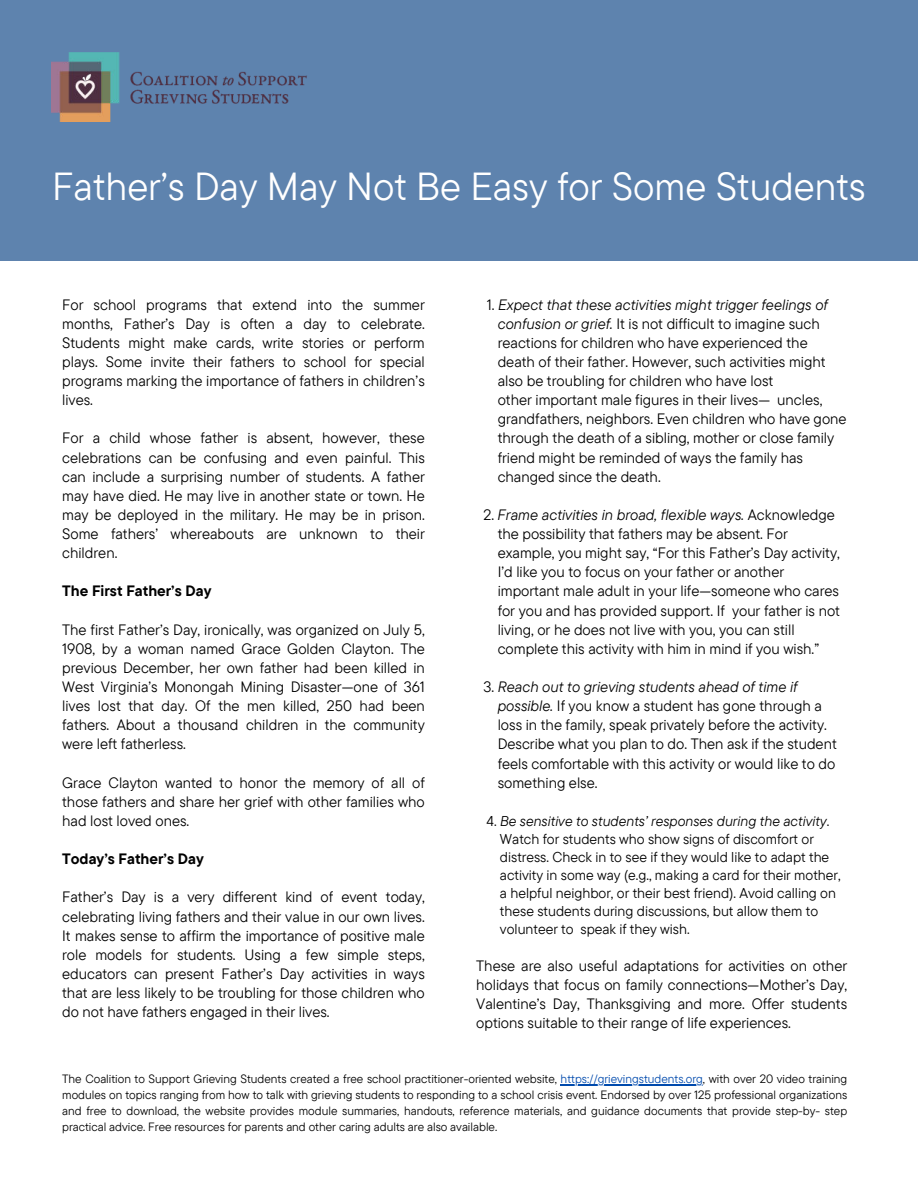
<style>
.page{position:relative;width:918px;height:1188px;background:#fff}
.page>*{position:absolute;margin:0;border:0;box-sizing:border-box;transform-origin:0 0}
.t1{font:39px "TT Commons Pro";color:#fff}
.t2{font:15px/19.2px "TT Commons Pro";color:#000;text-align:justify}
.t3{font:700 15px "TT Commons Pro";color:#000}
.t4{font:14.25px/18px "TT Commons Pro";color:#000}
.t5{font:12px/16px "TT Commons Pro";color:#000;text-align:justify}
.s1{font-style:italic}
.s2{color:#004aad}
</style>
<div class="page">
<div style="left:0;top:0;width:918px;height:261px;background:#5e83ae"></div>
<img style="left:52px;top:53px;width:255px;height:69px">
<hr style="left:561px;top:1084px;width:142px;height:1px;background:#004aad">
<h1 class="t1" style="left:52px;top:159px;width:815px">Father’s Day May Not Be Easy for Some Students</h1>
<p class="t2" style="left:62px;top:295px;width:364px">For school programs that extend into the summer months, Father’s Day is often a day to celebrate.<br>Students might make cards, write stories or perform plays. Some invite their fathers to school for special programs marking the importance of fathers in children’s lives.</p>
<p class="t2" style="left:62px;top:429px;width:364px">For a child whose father is absent, however, these celebrations can be confusing and even painful. This can include a surprising number of students. A father may have died. He may live in another state or town. He may be deployed in the military. He may be in prison.<br>Some fathers’ whereabouts are unknown to their children.</p>
<p class="t3" style="left:62px;top:580px;width:151px">The First Father’s Day</p>
<p class="t2" style="left:62px;top:620px;width:364px">The first Father’s Day, ironically, was organized on July 5, 1908, by a woman named Grace Golden Clayton. The previous December, her own father had been killed in West Virginia’s Monongah Mining Disaster—one of 361 lives lost that day. Of the men killed, 250 had been fathers. About a thousand children in the community were left fatherless.</p>
<p class="t2" style="left:62px;top:773px;width:364px">Grace Clayton wanted to honor the memory of all of those fathers and share her grief with other families who had lost loved ones.</p>
<p class="t3" style="left:62px;top:848px;width:143px">Today’s Father’s Day</p>
<p class="t2" style="left:62px;top:888px;width:364px">Father’s Day is a very different kind of event today, celebrating living fathers and their value in our own lives.<br>It makes sense to affirm the importance of positive male role models for students. Using a few simple steps, educators can present Father’s Day activities in ways that are less likely to be troubling for those children who do not have fathers engaged in their lives.</p>
<p class="t2" style="left:498px;top:295px;width:350px;text-align:left;text-indent:-11px">1. <span class="s1">Expect that these activities might trigger feelings of confusion or grief.</span> It is not difficult to imagine such reactions for children who have experienced the death of their father. However, such activities might also be troubling for children who have lost<br>other important male figures in their lives— uncles, grandfathers, neighbors. Even children who have gone through the death of a sibling, mother or close family friend might be reminded of ways the family has changed since the death.</p>
<p class="t2" style="left:498px;top:505px;width:344px;text-align:left;text-indent:-14px">2. <span class="s1">Frame activities in broad, flexible ways.</span> Acknowledge the possibility that fathers may be absent. For example, you might say, “For this Father’s Day activity, I’d like you to focus on your father or another important male adult in your life—someone who cares for you and has provided support. If your father is not living, or he does not live with you, you can still complete this activity with him in mind if you wish.”</p>
<p class="t2" style="left:498px;top:677px;width:341px;text-align:left;text-indent:-14px">3. <span class="s1">Reach out to grieving students ahead of time if possible.</span> If you know a student has gone through a loss in the family, speak privately before the activity.<br>Describe what you plan to do. Then ask if the student feels comfortable with this activity or would like to do something else.</p>
<p class="t4" style="left:500px;top:812px;width:342px;text-indent:-14px">4. <span class="s1">Be sensitive to students’ responses during the activity</span>.<br>Watch for students who show signs of discomfort or distress. Check in to see if they would like to adapt the activity in some way (e.g., making a card for their mother, a helpful neighbor, or their best friend). Avoid calling on these students during discussions, but allow them to volunteer to speak if they wish.</p>
<p class="t2" style="left:476px;top:956px;width:373px">These are also useful adaptations for activities on other holidays that focus on family connections—Mother’s Day, Valentine’s Day, Thanksgiving and more. Offer students options suitable to their range of life experiences.</p>
<p class="t5" style="left:62px;top:1071px;width:787px">The Coalition to Support Grieving Students created a free school practitioner-oriented website, <span class="s2">https://grievingstudents.org</span>, with over 20 video training modules on topics ranging from how to talk with grieving students to responding to a school crisis event. Endorsed by over 125 professional organizations and free to download, the website provides module summaries, handouts, reference materials, and guidance documents that provide step-by- step practical advice. Free resources for parents and other caring adults are also available.</p>
</div>
